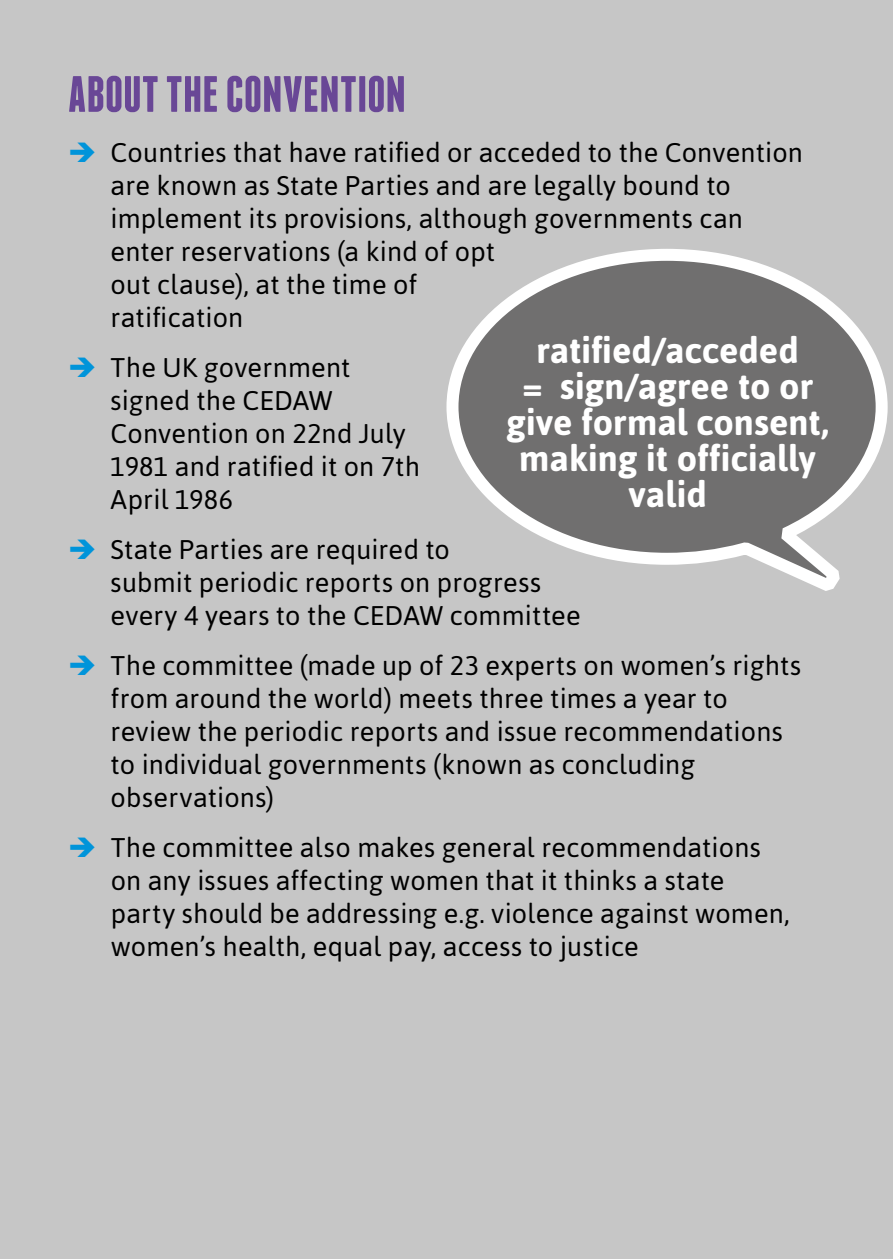
<style>
.page{position:relative;width:893px;height:1259px;background:#c6c6c6}
.page>*{position:absolute;margin:0;border:0;box-sizing:border-box;transform-origin:0 0}
.t1{font:700 51px "Franchise Free";color:#694796}
.t2{font:700 36px/36px "Asap";color:#fff;text-align:center}
.t3{font:27px/33px "Asap";letter-spacing:.005em;color:#000}
</style>
<div class="page">
<svg style="left:446px;top:249px;width:442px;height:342px"></svg>
<h1 class="t1" style="left:68px;top:70px;width:340px">ABOUT THE CONVENTION</h1>
<p class="t3" style="left:111px;top:135px;width:694px">Countries that have ratified or acceded to the Convention are known as State Parties and are legally bound to implement its provisions, although governments can enter reservations (a kind of opt<br>out clause), at the time of<br>ratification</p>
<p class="t3" style="left:111px;top:350px;width:311px">The UK government signed the CEDAW<br>Convention on 22nd July<br>1981 and ratified it on 7th<br>April 1986</p>
<p class="t3" style="left:111px;top:532px;width:472px">State Parties are required to<br>submit periodic reports on progress every 4 years to the CEDAW committee</p>
<p class="t3" style="left:111px;top:648px;width:692px">The committee (made up of 23 experts on women’s rights from around the world) meets three times a year to review the periodic reports and issue recommendations to individual governments (known as concluding observations)</p>
<p class="t3" style="left:111px;top:830px;width:681px">The committee also makes general recommendations on any issues affecting women that it thinks a state party should be addressing e.g. violence against women, women’s health, equal pay, access to justice</p>
<h2 class="t2" style="left:506px;top:331px;width:324px">ratified/acceded<br>= sign/agree to or give formal consent, making it officially valid</h2>
</div>
